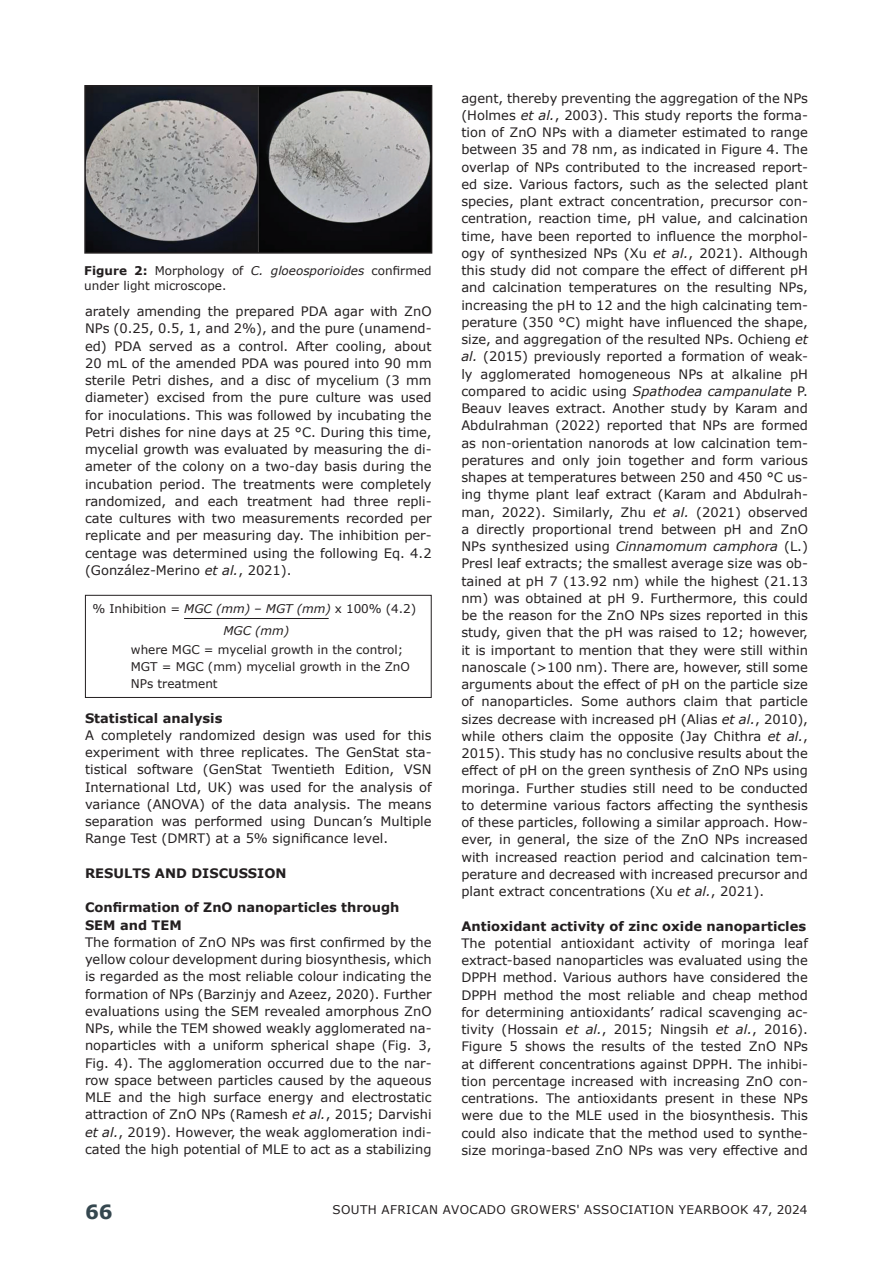
<style>
.page{position:relative;width:893px;height:1263px;background:#fff}
.page>*{position:absolute;margin:0;border:0;box-sizing:border-box;transform-origin:0 0}
.t1{font:700 19.5px "Verdana";color:#35474f}
.t2{font:13.05px/17.2px "Verdana";color:#231f20;text-align:justify}
.t3{font:700 13.05px/17.2px "Verdana";color:#231f20}
.t4{font:12px/17.2px "Verdana";color:#231f20}
.t5{font:12px "Verdana";letter-spacing:.035em;color:#231f20}
.t6{font:italic 12px "Verdana";color:#231f20}
.s1{font-weight:700}
.s2{font-style:italic}
</style>
<div class="page">
<div style="left:85px;top:595px;width:347px;height:103px;border:1px solid #231f20"></div>
<hr style="left:184px;top:618px;width:145px;height:1px;background:#231f20">
<img style="left:87px;top:88px;width:342px;height:163px">
<div style="left:84px;top:85px;width:348px;height:169px;border:2px solid #231f20"></div>
<p class="t4" style="left:84px;top:263px;width:349px;line-height:15px"><span class="s1">Figure 2:</span> Morphology of <span class="s2">C. gloeosporioides</span> confirmed under light microscope.</p>
<p class="t2" style="left:85px;top:302px;width:348px">arately amending the prepared PDA agar with ZnO NPs (0.25, 0.5, 1, and 2%), and the pure (unamend&shy;ed) PDA served as a control. After cooling, about 20 mL of the amended PDA was poured into 90 mm sterile Petri dishes, and a disc of mycelium (3 mm diameter) excised from the pure culture was used for inoculations. This was followed by incubating the Petri dishes for nine days at 25 °C. During this time, mycelial growth was evaluated by measuring the di&shy;ameter of the colony on a two-day basis during the incubation period. The treatments were completely randomized, and each treatment had three repli&shy;cate cultures with two measurements recorded per replicate and per measuring day. The inhibition per&shy;centage was determined using the following Eq. 4.2 (González-Merino <span class="s2">et al.</span>, 2021).</p>
<p class="t4" style="left:93px;top:600px;width:325px">% Inhibition = <span class="s2">MGC (mm) – MGT (mm)</span> x 100% (4.2)</p>
<p class="t4" style="left:131px;top:641px;width:281px">where MGC = mycelial growth in the control;<br>MGT = MGC (mm) mycelial growth in the ZnO<br>NPs treatment</p>
<p class="t3" style="left:85px;top:709px;width:139px">Statistical analysis</p>
<p class="t2" style="left:85px;top:726px;width:348px">A completely randomized design was used for this experiment with three replicates. The GenStat sta&shy;tistical software (GenStat Twentieth Edition, VSN International Ltd, UK) was used for the analysis of variance (ANOVA) of the data analysis. The means separation was performed using Duncan’s Multiple Range Test (DMRT) at a 5% significance level.</p>
<p class="t3" style="left:85px;top:864px;width:203px">RESULTS AND DISCUSSION</p>
<p class="t3" style="left:85px;top:899px;width:316px">Confirmation of ZnO nanoparticles through<br>SEM and TEM</p>
<p class="t2" style="left:85px;top:933px;width:348px">The formation of ZnO NPs was first confirmed by the yellow colour development during biosynthesis, which is regarded as the most reliable colour indicating the formation of NPs (Barzinjy and Azeez, 2020). Further evaluations using the SEM revealed amorphous ZnO NPs, while the TEM showed weakly agglomerated na&shy;noparticles with a uniform spherical shape (Fig. 3, Fig. 4). The agglomeration occurred due to the nar&shy;row space between particles caused by the aqueous MLE and the high surface energy and electrostatic attraction of ZnO NPs (Ramesh <span class="s2">et al.</span>, 2015; Darvishi <span class="s2">et al.</span>, 2019). However, the weak agglomeration indi&shy;cated the high potential of MLE to act as a stabilizing</p>
<p class="t6" style="left:223px;top:622px;width:67px">MGC (mm)</p>
<p class="t2" style="left:461px;top:89px;width:348px">agent, thereby preventing the aggregation of the NPs (Holmes <span class="s2">et al.</span>, 2003). This study reports the forma&shy;tion of ZnO NPs with a diameter estimated to range between 35 and 78 nm, as indicated in Figure 4. The overlap of NPs contributed to the increased report&shy;ed size. Various factors, such as the selected plant species, plant extract concentration, precursor con&shy;centration, reaction time, pH value, and calcination time, have been reported to influence the morphol&shy;ogy of synthesized NPs (Xu <span class="s2">et al.</span>, 2021). Although this study did not compare the effect of different pH and calcination temperatures on the resulting NPs, increasing the pH to 12 and the high calcinating tem&shy;perature (350 °C) might have influenced the shape, size, and aggregation of the resulted NPs. Ochieng <span class="s2">et al.</span> (2015) previously reported a formation of weak&shy;ly agglomerated homogeneous NPs at alkaline pH compared to acidic using <span class="s2">Spathodea campanulate</span> P.<br>Beauv leaves extract. Another study by Karam and Abdulrahman (2022) reported that NPs are formed as non-orientation nanorods at low calcination tem&shy;peratures and only join together and form various shapes at temperatures between 250 and 450 °C us&shy;ing thyme plant leaf extract (Karam and Abdulrah&shy;man, 2022). Similarly, Zhu <span class="s2">et al.</span> (2021) observed a directly proportional trend between pH and ZnO NPs synthesized using <span class="s2">Cinnamomum camphora</span> (L.)<br>Presl leaf extracts; the smallest average size was ob&shy;tained at pH 7 (13.92 nm) while the highest (21.13 nm) was obtained at pH 9. Furthermore, this could be the reason for the ZnO NPs sizes reported in this study, given that the pH was raised to 12; however, it is important to mention that they were still within nanoscale (&gt;100 nm). There are, however, still some arguments about the effect of pH on the particle size of nanoparticles. Some authors claim that particle sizes decrease with increased pH (Alias <span class="s2">et al.</span>, 2010), while others claim the opposite (Jay Chithra <span class="s2">et al.</span>, 2015). This study has no conclusive results about the effect of pH on the green synthesis of ZnO NPs using moringa. Further studies still need to be conducted to determine various factors affecting the synthesis of these particles, following a similar approach. How&shy;ever, in general, the size of the ZnO NPs increased with increased reaction period and calcination tem&shy;perature and decreased with increased precursor and plant extract concentrations (Xu <span class="s2">et al.</span>, 2021).</p>
<p class="t3" style="left:461px;top:917px;width:346px">Antioxidant activity of zinc oxide nanoparticles</p>
<p class="t2" style="left:461px;top:934px;width:348px">The potential antioxidant activity of moringa leaf extract-based nanoparticles was evaluated using the DPPH method. Various authors have considered the DPPH method the most reliable and cheap method for determining antioxidants’ radical scavenging ac&shy;tivity (Hossain <span class="s2">et al.</span>, 2015; Ningsih <span class="s2">et al.</span>, 2016).<br>Figure 5 shows the results of the tested ZnO NPs at different concentrations against DPPH. The inhibi&shy;tion percentage increased with increasing ZnO con&shy;centrations. The antioxidants present in these NPs were due to the MLE used in the biosynthesis. This could also indicate that the method used to synthe&shy;size moringa-based ZnO NPs was very effective and</p>
<h1 class="t1" style="left:85px;top:1198px;width:29px">66</h1>
<p class="t5" style="left:332px;top:1201px;width:476px">SOUTH AFRICAN AVOCADO GROWERS' ASSOCIATION YEARBOOK 47, 2024</p>
</div>
